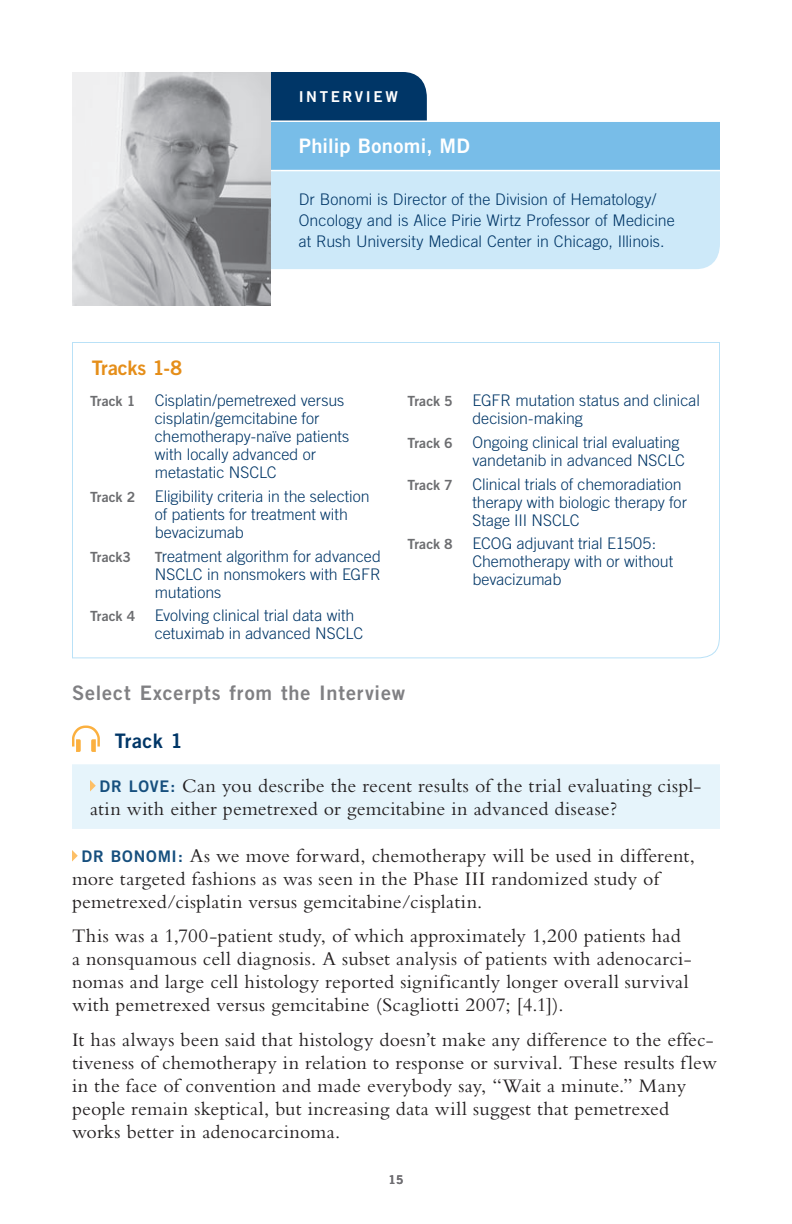
<style>
.page{position:relative;width:792px;height:1224px;background:#fff}
.page>*{position:absolute;margin:0;border:0;box-sizing:border-box;transform-origin:0 0}
.t1{font:20px/23px "Bembo RTP Std";letter-spacing:.01em;color:#231f20}
.t2{font:20px "Trade Gothic LT Std Bd 2";letter-spacing:.045em;color:#808083}
.t3{font:20px "Trade Gothic LT Std Bd 2";letter-spacing:.01em;color:#fff}
.t4{font:20px "Trade Gothic LT Std Bd 2";letter-spacing:-.005em;color:#e58e19}
.t5{font:20px "Trade Gothic LT Std Bd 2";letter-spacing:.015em;color:#003667}
.t6{font:300 16px/18px "Trade Gothic LT Std";color:#003667}
.t7{font:15px "Trade Gothic LT Std Bd 2";letter-spacing:.17em;color:#fff}
.t8{font:14px "Trade Gothic LT Std Bd 2";color:#6c6d70}
.t9{font:12px "Trade Gothic LT Std Bd 2";color:#717074}
.s1{font-family:"Trade Gothic LT Std Bd 2";font-weight:400;font-size:14px;color:#6c6d70}
.s2{font-family:"Trade Gothic LT Std Bd 2";font-size:16px;color:#164f7e}
</style>
<div class="page">
<div style="left:270px;top:72px;width:157px;height:48px;background:#003667"></div>
<div style="left:270px;top:121px;width:450px;height:50px;background:#78bde8"></div>
<div style="left:270px;top:171px;width:450px;height:98px;background:#cde9f9"></div>
<hr style="left:270px;top:170px;width:450px;height:1px;background:#fff">
<hr style="left:270px;top:120px;width:450px;height:2px;background:#fff">
<svg style="left:72px;top:342px;width:648px;height:317px"></svg>
<img style="left:72px;top:72px;width:198px;height:234px">
<div style="left:72px;top:764px;width:648px;height:65px;background:#e6f4fb"></div>
<svg style="left:72px;top:726px;width:28px;height:26px"></svg>
<svg style="left:90px;top:780px;width:6px;height:12px"></svg>
<svg style="left:72px;top:850px;width:6px;height:12px"></svg>
<p class="t7" style="left:299px;top:87px;width:101px">INTERVIEW</p>
<p class="t3" style="left:299px;top:134px;width:173px">Philip Bonomi, MD</p>
<p class="t6" style="left:299px;top:188px;width:378px;line-height:21px">Dr Bonomi is Director of the Division of Hematology/<br>Oncology and is Alice Pirie Wirtz Professor of Medicine at Rush University Medical Center in Chicago, Illinois.</p>
<p class="t4" style="left:92px;top:356px;width:92px">Tracks 1-8</p>
<p class="t6" style="left:155px;top:391px;width:196px;text-indent:-65px"><span class="s1">Track 1</span> Cisplatin/pemetrexed versus cisplatin/gemcitabine for chemotherapy-naïve patients with locally advanced or metastatic NSCLC</p>
<p class="t6" style="left:155px;top:487px;width:216px;text-indent:-65px"><span class="s1">Track 2</span> Eligibility criteria in the selection of patients for treatment with bevacizumab</p>
<p class="t8" style="left:90px;top:548px;width:43px">Track3</p>
<p class="t6" style="left:155px;top:547px;width:228px;text-align:justify"><span class="s1">T</span>reatment algorithm for advanced NSCLC in nonsmokers with EGFR mutations</p>
<p class="t6" style="left:155px;top:606px;width:210px;text-indent:-65px"><span class="s1">Track 4</span> Evolving clinical trial data with cetuximab in advanced NSCLC</p>
<p class="t6" style="left:472px;top:391px;width:229px;text-indent:-65px"><span class="s1">Track 5</span> EGFR mutation status and clinical decision-making</p>
<p class="t6" style="left:472px;top:433px;width:214px;text-indent:-65px"><span class="s1">Track 6</span> Ongoing clinical trial evaluating vandetanib in advanced NSCLC</p>
<p class="t6" style="left:472px;top:475px;width:216px;text-indent:-65px"><span class="s1">Track 7</span> Clinical trials of chemoradiation therapy with biologic therapy for<br>Stage III NSCLC</p>
<p class="t6" style="left:472px;top:534px;width:202px;text-indent:-65px"><span class="s1">Track 8</span> ECOG adjuvant trial E1505:<br>Chemotherapy with or without bevacizumab</p>
<p class="t2" style="left:72px;top:680px;width:335px">Select Excerpts from the Interview</p>
<p class="t5" style="left:115px;top:728px;width:69px">Track 1</p>
<p class="t1" style="left:90px;top:773px;width:613px;text-indent:10px"><span class="s2">DR LOVE:</span> Can you describe the recent results of the trial evaluating cispl&shy;atin with either pemetrexed or gemcitabine in advanced disease?</p>
<p class="t1" style="left:72px;top:843px;width:624px;text-indent:10px"><span class="s2">DR BONOMI:</span> As we move forward, chemotherapy will be used in different, more targeted fashions as was seen in the Phase III randomized study of pemetrexed/cisplatin versus gemcitabine/cisplatin.</p>
<p class="t1" style="left:72px;top:924px;width:621px">This was a 1,700-patient study, of which approximately 1,200 patients had a nonsquamous cell diagnosis. A subset analysis of patients with adenocarci&shy;nomas and large cell histology reported significantly longer overall survival with pemetrexed versus gemcitabine (Scagliotti 2007; [4.1]).</p>
<p class="t1" style="left:72px;top:1027px;width:646px">It has always been said that histology doesn’t make any difference to the effec&shy;tiveness of chemotherapy in relation to response or survival. These results flew in the face of convention and made everybody say, “Wait a minute.” Many people remain skeptical, but increasing data will suggest that pemetrexed works better in adenocarcinoma.</p>
<p class="t9" style="left:389px;top:1172px;width:16px">15</p>
</div>
